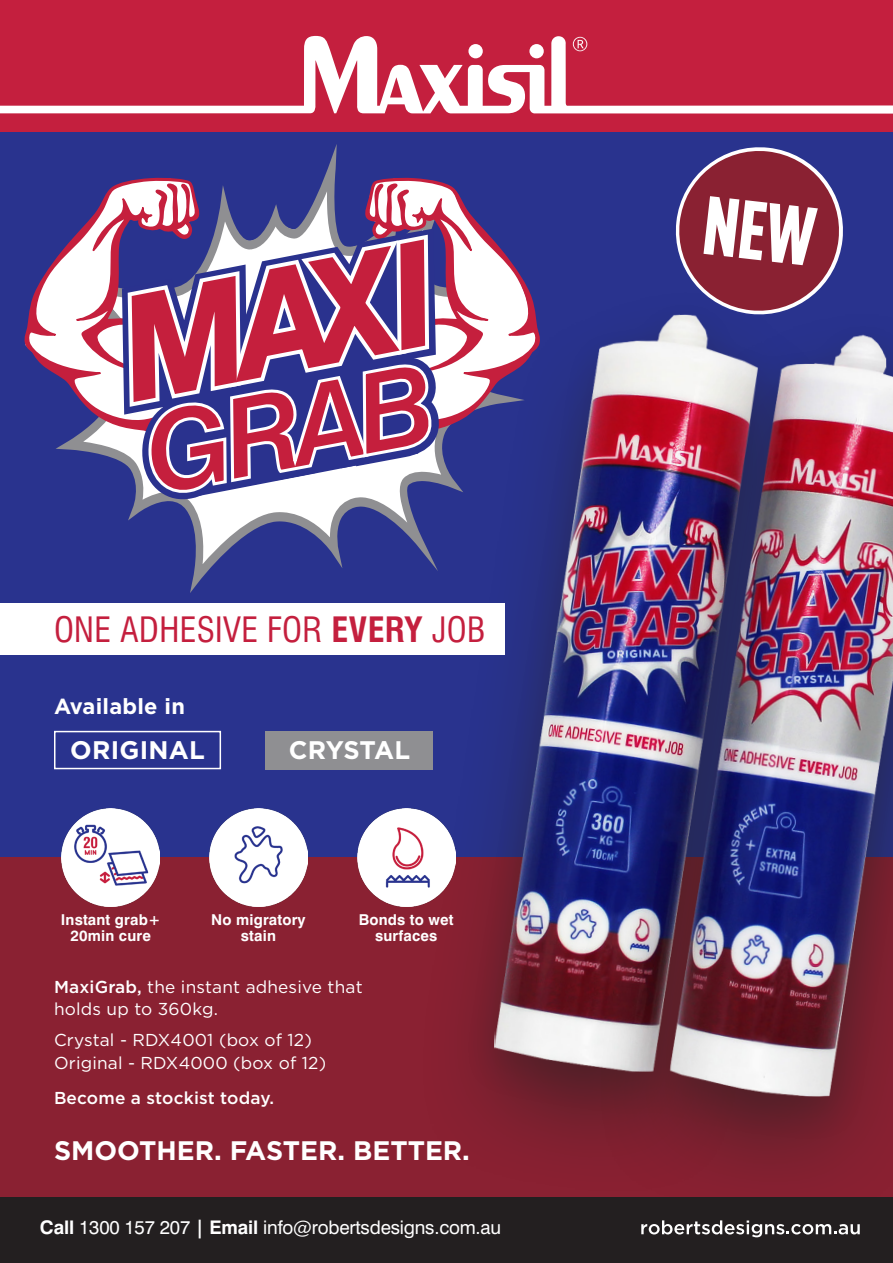
<style>
.page{position:relative;width:893px;height:1263px;background:#fff}
.page>*{position:absolute;margin:0;border:0;box-sizing:border-box;transform-origin:0 0}
.t1{font:condensed 34.05px "Swiss 721 BT";letter-spacing:.01em;color:#c41f3e}
.t2{font:700 26.7px "Gotham";color:#fff}
.t3{font:700 25.35px "Gotham";letter-spacing:.01em;color:#fff}
.t4{font:700 25.35px "Gotham";letter-spacing:-.01em;color:#fff}
.t5{font:700 21.75px "Gotham";letter-spacing:.01em;color:#fff}
.t6{font:18.75px "Swiss 721 BT";letter-spacing:-.01em;color:#fff}
.t7{font:17.25px/22.5px "Gotham";letter-spacing:.01em;color:#fff}
.t8{font:500 17.25px "Gotham";letter-spacing:.01em;color:#fff}
.t9{font:700 15px/16.5px "Swiss 721 BT";letter-spacing:.01em;color:#fff;text-align:center}
.s1{font-weight:700}
.s2{font-weight:500}
</style>
<div class="page">
<div style="left:0;top:0;width:893px;height:1102px;background:#29338e"></div>
<div style="left:0;top:857px;width:893px;height:341px;background:#8a2132"></div>
<div style="left:0;top:0;width:893px;height:132px;background:#c41f3e"></div>
<div style="left:414px;top:281px;width:425px;height:918px;background:#231f20;opacity:.5"></div>
<img style="left:478px;top:311px;width:114px;height:877px">
<div style="left:592px;top:302px;width:301px;height:922px;background:#231f20;opacity:.5"></div>
<img style="left:656px;top:281px;width:237px;height:817px">
<div style="left:0;top:1198px;width:893px;height:65px;background:#231f20"></div>
<svg style="left:641px;top:1220px;width:219px;height:17px"></svg>
<div style="left:0;top:604px;width:504px;height:51px;background:#fff"></div>
<div style="left:54px;top:731px;width:167px;height:38px;border:1px solid #fff"></div>
<div style="left:266px;top:731px;width:167px;height:38px;background:#8f8f92"></div>
<img style="left:62px;top:809px;width:98px;height:97px">
<img style="left:210px;top:809px;width:97px;height:97px">
<img style="left:357px;top:809px;width:98px;height:97px">
<svg style="left:0;top:35px;width:893px;height:79px"></svg>
<div style="left:529px;top:44px;width:15px;height:14px;background:#fff;border-radius:50%"></div>
<div style="left:468px;top:44px;width:15px;height:14px;background:#fff;border-radius:50%"></div>
<svg style="left:573px;top:37px;width:14px;height:14px"></svg>
<svg style="left:128px;top:144px;width:397px;height:449px"></svg>
<svg style="left:24px;top:176px;width:518px;height:281px"></svg>
<svg style="left:25px;top:179px;width:513px;height:322px"></svg>
<svg style="left:668px;top:147px;width:183px;height:173px"></svg>
<p class="t1" style="left:54px;top:609px;width:433px">ONE ADHESIVE FOR <span class="s1">EVERY</span> JOB</p>
<p class="t5" style="left:54px;top:693px;width:132px">Available in</p>
<p class="t3" style="left:70px;top:736px;width:136px">ORIGINAL</p>
<p class="t4" style="left:289px;top:736px;width:123px">CRYSTAL</p>
<p class="t9" style="left:61px;top:911px;width:101px">Instant grab+<br>20min cure</p>
<p class="t9" style="left:211px;top:911px;width:96px">No migratory stain</p>
<p class="t9" style="left:359px;top:911px;width:96px">Bonds to wet surfaces</p>
<p class="t7" style="left:54px;top:975px;width:310px"><span class="s2">MaxiGrab,</span> the instant adhesive that holds up to 360kg.</p>
<p class="t7" style="left:54px;top:1029px;width:274px">Crystal - RDX4001 (box of 12)<br>Original - RDX4000 (box of 12)</p>
<p class="t8" style="left:54px;top:1088px;width:222px">Become a stockist today.</p>
<p class="t2" style="left:54px;top:1135px;width:417px">SMOOTHER. FASTER. BETTER.</p>
<p class="t6" style="left:40px;top:1216px;width:463px"><span class="s1">Call</span> 1300 157 207 <span class="s1">| Email</span> info@robertsdesigns.com.au</p>
</div>
